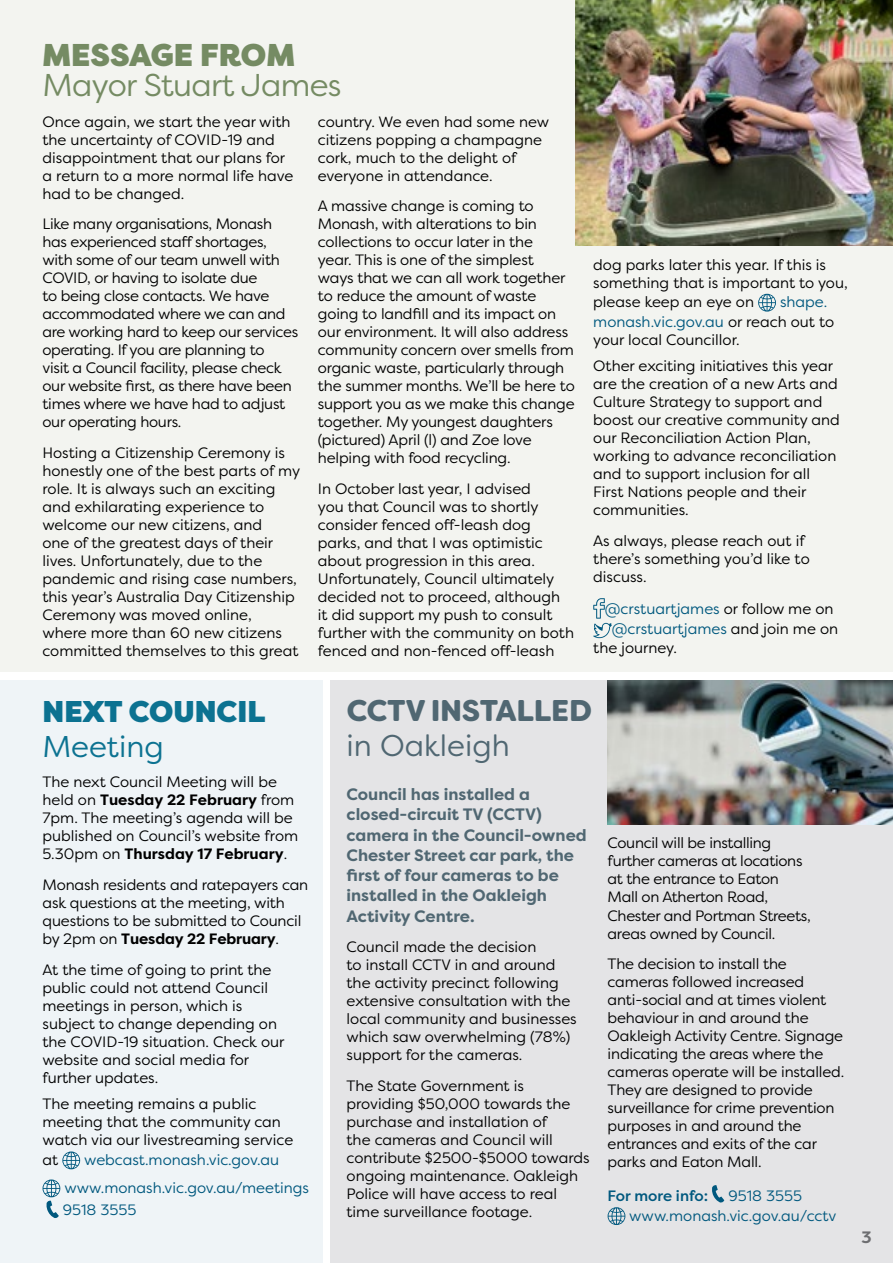
<style>
.page{position:relative;width:893px;height:1263px;background:#fff}
.page>*{position:absolute;margin:0;border:0;box-sizing:border-box;transform-origin:0 0}
.Para_1{font:31.5px/30px "Filson Pro";letter-spacing:-.02em;color:#758b63}
.t1{font:900 30px/34.5px "Filson Soft";letter-spacing:-.01em;color:#506772}
.t2{font:900 30px/34.5px "Filson Pro";color:#0c7291}
.First_Sentence{font:700 16.5px/20.2px "Filson Pro";color:#506772}
.t3{font:700 16.5px "Filson Pro";color:#6d6e71}
.Para_1-2{font:15px/18px "Filson Pro";color:#000}
.Para_1-3{font:15px/18px "Filson Pro";letter-spacing:-.02em;color:#000}
.Para_1-4{font:15px/19.5px "Filson Pro";color:#00587e}
.Para_1-5{font:500 15px "Filson Pro";letter-spacing:-.005em;color:#00587e}
.More_Info{font:15px "Filson Pro";color:#00587e}
.s1{font-weight:900}
.s2{color:#000}
.s3{font-weight:400}
.s4{font-weight:700}
</style>
<div class="page">
<div style="left:0;top:0;width:893px;height:672px;background:#f3f4f0"></div>
<div style="left:0;top:680px;width:322px;height:583px;background:#eff4f7"></div>
<div style="left:330px;top:680px;width:563px;height:583px;background:#e4e4e6"></div>
<svg style="left:62px;top:1151px;width:18px;height:18px"></svg>
<svg style="left:43px;top:1179px;width:17px;height:39px"></svg>
<svg style="left:712px;top:1185px;width:12px;height:18px"></svg>
<svg style="left:608px;top:1207px;width:17px;height:18px"></svg>
<img style="left:608px;top:680px;width:285px;height:144px">
<img style="left:575px;top:0;width:318px;height:246px">
<svg style="left:758px;top:294px;width:18px;height:18px"></svg>
<svg style="left:593px;top:598px;width:19px;height:40px"></svg>
<p class="Para_1" style="left:43px;top:39px;width:300px"><span class="s1">MESSAGE FROM<br></span>Mayor Stuart James</p>
<p class="Para_1-2" style="left:43px;top:112px;width:252px">Once again, we start the year with the uncertainty of COVID-19 and disappointment that our plans for a return to a more normal life have had to be changed.</p>
<p class="Para_1-3" style="left:43px;top:215px;width:257px">Like many organisations, Monash has experienced staff shortages, with some of our team unwell with<br>COVID, or having to isolate due<br>to being close contacts. We have accommodated where we can and are working hard to keep our services operating. If you are planning to<br>visit a Council facility, please check our website first, as there have been times where we have had to adjust our operating hours.</p>
<p class="Para_1-2" style="left:43px;top:443px;width:259px">Hosting a Citizenship Ceremony is honestly one of the best parts of my role. It is always such an exciting and exhilarating experience to welcome our new citizens, and<br>one of the greatest days of their lives. Unfortunately, due to the pandemic and rising case numbers, this year’s Australia Day Citizenship<br>Ceremony was moved online,<br>where more than 60 new citizens committed themselves to this great</p>
<p class="Para_1-2" style="left:318px;top:112px;width:233px">country. We even had some new citizens popping a champagne cork, much to the delight of everyone in attendance.</p>
<p class="Para_1-2" style="left:318px;top:197px;width:259px">A massive change is coming to<br>Monash, with alterations to bin collections to occur later in the<br>year. This is one of the simplest<br>ways that we can all work together to reduce the amount of waste going to landfill and its impact on our environment. It will also address community concern over smells from organic waste, particularly through the summer months. We’ll be here to support you as we make this change together. My youngest daughters (pictured) April (l) and Zoe love helping with food recycling.</p>
<p class="Para_1-2" style="left:318px;top:479px;width:258px">In October last year, I advised<br>you that Council was to shortly consider fenced off-leash dog parks, and that I was optimistic about progression in this area.<br>Unfortunately, Council ultimately decided not to proceed, although<br>it did support my push to consult further with the community on both fenced and non-fenced off-leash</p>
<p class="Para_1-2" style="left:593px;top:255px;width:256px">dog parks later this year. If this is something that is important to you,</p>
<p class="Para_1-2" style="left:593px;top:292px;width:162px">please keep an eye on</p>
<p class="Para_1-4" style="left:593px;top:292px;width:243px;text-indent:187px">shape. monash.vic.gov.au <span class="s2">or reach out to</span></p>
<p class="Para_1-2" style="left:593px;top:330px;width:148px">your local Councillor.</p>
<p class="Para_1-2" style="left:593px;top:356px;width:248px">Other exciting initiatives this year are the creation of a new Arts and<br>Culture Strategy to support and boost our creative community and our Reconciliation Action Plan, working to advance reconciliation and to support inclusion for all<br>First Nations people and their communities.</p>
<p class="Para_1-2" style="left:593px;top:531px;width:218px">As always, please reach out if there’s something you’d like to discuss.</p>
<p class="Para_1-4" style="left:605px;top:599px;width:230px">@crstuartjames <span class="s2">or follow me on</span></p>
<p class="Para_1-4" style="left:612px;top:618px;width:228px">@crstuartjames <span class="s2">and join me on</span></p>
<p class="Para_1-2" style="left:593px;top:638px;width:85px">the journey.</p>
<h1 class="t2" style="left:43px;top:695px;width:225px">NEXT COUNCIL<br><span class="s3">Meeting</span></h1>
<p class="Para_1-2" style="left:43px;top:773px;width:257px">The next Council Meeting will be held on <span class="s4">Tuesday 22 February</span> from 7pm. The meeting’s agenda will be published on Council’s website from 5.30pm on <span class="s4">Thursday 17 February</span>.</p>
<p class="Para_1-2" style="left:43px;top:875px;width:267px">Monash residents and ratepayers can ask questions at the meeting, with questions to be submitted to Council by 2pm on <span class="s4">Tuesday 22 February</span>.</p>
<p class="Para_1-2" style="left:43px;top:960px;width:243px">At the time of going to print the public could not attend Council meetings in person, which is subject to change depending on the COVID-19 situation. Check our website and social media for further updates.</p>
<p class="Para_1-2" style="left:43px;top:1095px;width:252px">The meeting remains a public meeting that the community can watch via our livestreaming service</p>
<p class="Para_1-2" style="left:43px;top:1150px;width:17px">at</p>
<p class="Para_1-4" style="left:84px;top:1149px;width:196px">webcast.monash.vic.gov.au</p>
<p class="Para_1-4" style="left:64px;top:1177px;width:246px">www.monash.vic.gov.au/meetings</p>
<p class="More_Info" style="left:63px;top:1200px;width:75px">9518 3555</p>
<h1 class="t1" style="left:347px;top:694px;width:247px">CCTV INSTALLED <span class="s3">in Oakleigh</span></h1>
<h3 class="First_Sentence" style="left:347px;top:784px;width:242px">Council has installed a closed-circuit TV (CCTV) camera in the Council-owned<br>Chester Street car park, the first of four cameras to be installed in the Oakleigh<br>Activity Centre.</h3>
<p class="Para_1-2" style="left:347px;top:938px;width:232px">Council made the decision<br>to install CCTV in and around the activity precinct following extensive consultation with the local community and businesses which saw overwhelming (78%) support for the cameras.</p>
<p class="Para_1-2" style="left:347px;top:1076px;width:245px">The State Government is providing $50,000 towards the purchase and installation of<br>the cameras and Council will contribute $2500-$5000 towards ongoing maintenance. Oakleigh<br>Police will have access to real time surveillance footage.</p>
<p class="Para_1-3" style="left:608px;top:834px;width:205px">Council will be installing further cameras at locations at the entrance to Eaton<br>Mall on Atherton Road,<br>Chester and Portman Streets, areas owned by Council.</p>
<p class="Para_1-2" style="left:608px;top:954px;width:238px">The decision to install the cameras followed increased anti-social and at times violent behaviour in and around the<br>Oakleigh Activity Centre. Signage indicating the areas where the cameras operate will be installed.<br>They are designed to provide surveillance for crime prevention purposes in and around the entrances and exits of the car parks and Eaton Mall.</p>
<p class="Para_1-5" style="left:608px;top:1185px;width:102px">For more info:</p>
<p class="Para_1-4" style="left:728px;top:1185px;width:75px">9518 3555</p>
<p class="Para_1-4" style="left:629px;top:1205px;width:209px">www.monash.vic.gov.au/cctv</p>
<p class="t3" style="left:861px;top:1226px;width:12px">3</p>
</div>
